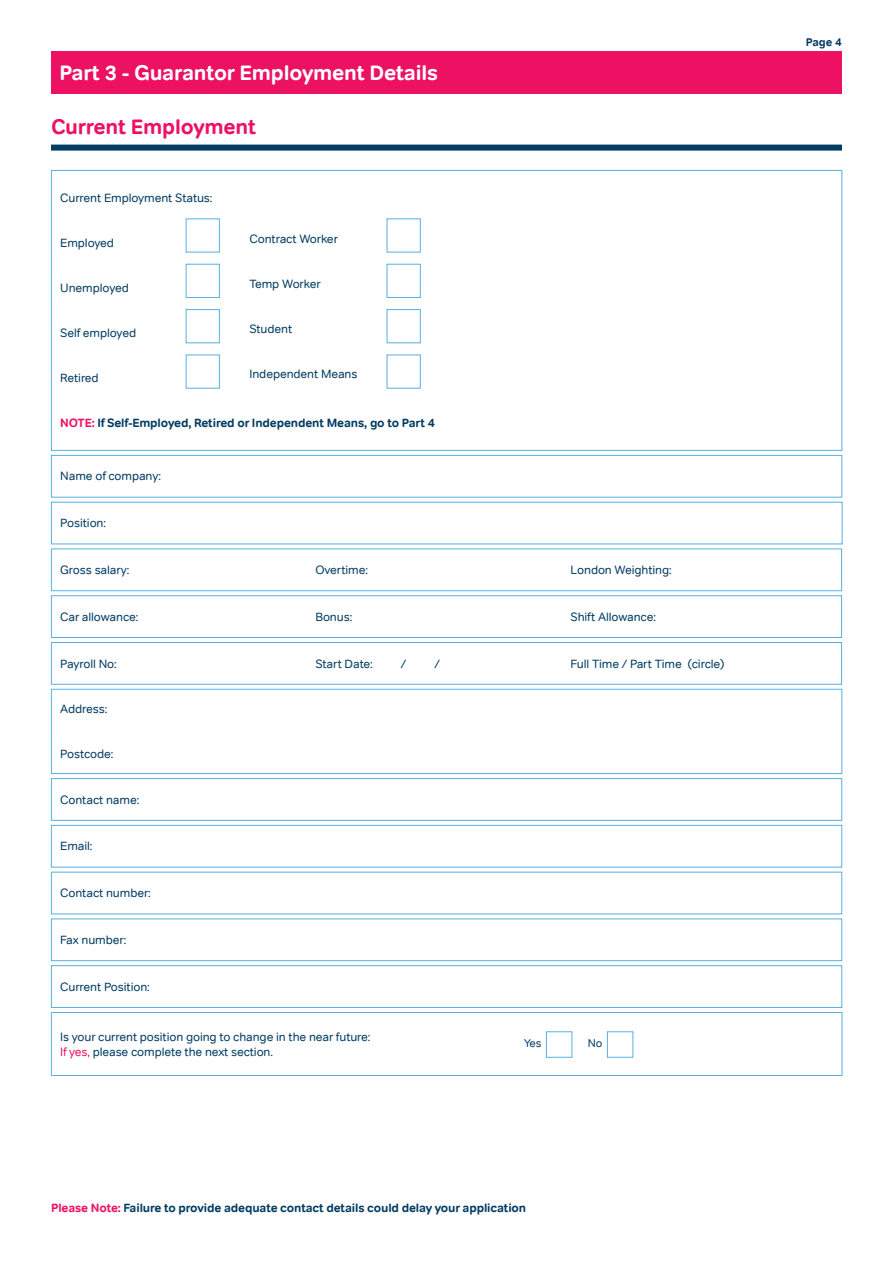
<style>
.page{position:relative;width:893px;height:1263px;background:#fff}
.page>*{position:absolute;margin:0;border:0;box-sizing:border-box;transform-origin:0 0}
.t1{font:700 21px "Tondo";letter-spacing:-.01em;color:#fff}
.t2{font:700 21px "Tondo";letter-spacing:-.01em;color:#ec1163}
.Text_Box{font:12px/15px "Tondo";letter-spacing:-.01em;color:#023c63}
.Small_Print{font:700 12px "Tondo";letter-spacing:-.01em;color:#023c63}
.Text_Box-2{font:700 12px "Tondo";letter-spacing:-.01em;color:#023c63}
.t3{font:700 11.25px "Tondo";color:#023c63}
.Small_Print-2{font:11.25px "Tondo";color:#023c63}
.s1{color:#ec1163}
</style>
<div class="page">
<div style="left:51px;top:51px;width:791px;height:43px;background:#ec1163"></div>
<div style="left:51px;top:145px;width:791px;height:6px;background:#023c63"></div>
<div style="left:186px;top:309px;width:34px;height:34px;border:1px solid #57b0e2"></div>
<div style="left:186px;top:355px;width:34px;height:34px;border:1px solid #57b0e2"></div>
<div style="left:186px;top:218px;width:34px;height:34px;border:1px solid #57b0e2"></div>
<div style="left:186px;top:264px;width:34px;height:34px;border:1px solid #57b0e2"></div>
<div style="left:387px;top:309px;width:34px;height:34px;border:1px solid #57b0e2"></div>
<div style="left:387px;top:355px;width:34px;height:34px;border:1px solid #57b0e2"></div>
<div style="left:387px;top:218px;width:34px;height:34px;border:1px solid #57b0e2"></div>
<div style="left:387px;top:264px;width:34px;height:34px;border:1px solid #57b0e2"></div>
<div style="left:51px;top:689px;width:791px;height:85px;border:1px solid #57b0e2"></div>
<div style="left:51px;top:455px;width:791px;height:42px;border:1px solid #57b0e2"></div>
<div style="left:51px;top:502px;width:791px;height:42px;border:1px solid #57b0e2"></div>
<div style="left:51px;top:549px;width:791px;height:42px;border:1px solid #57b0e2"></div>
<div style="left:51px;top:778px;width:791px;height:43px;border:1px solid #57b0e2"></div>
<div style="left:51px;top:595px;width:791px;height:43px;border:1px solid #57b0e2"></div>
<div style="left:51px;top:642px;width:791px;height:43px;border:1px solid #57b0e2"></div>
<div style="left:51px;top:825px;width:791px;height:42px;border:1px solid #57b0e2"></div>
<div style="left:51px;top:872px;width:791px;height:42px;border:1px solid #57b0e2"></div>
<div style="left:51px;top:918px;width:791px;height:43px;border:1px solid #57b0e2"></div>
<div style="left:51px;top:965px;width:791px;height:43px;border:1px solid #57b0e2"></div>
<div style="left:51px;top:1012px;width:791px;height:64px;border:1px solid #57b0e2"></div>
<div style="left:607px;top:1031px;width:26px;height:27px;border:1px solid #57b0e2"></div>
<div style="left:546px;top:1031px;width:26px;height:27px;border:1px solid #57b0e2"></div>
<p class="t1" style="left:60px;top:59px;width:380px">Part 3 - Guarantor Employment Details</p>
<p class="t2" style="left:51px;top:114px;width:207px">Current Employment</p>
<p class="Text_Box" style="left:60px;top:190px;width:154px">Current Employment Status:</p>
<p class="Text_Box" style="left:60px;top:235px;width:55px">Employed</p>
<p class="Text_Box" style="left:60px;top:280px;width:70px">Unemployed</p>
<p class="Text_Box" style="left:60px;top:325px;width:77px">Self employed</p>
<p class="Text_Box" style="left:60px;top:370px;width:40px">Retired</p>
<p class="Text_Box-2" style="left:60px;top:416px;width:376px"><span class="s1">NOTE:</span> If Self-Employed, Retired or Independent Means, go to Part 4</p>
<p class="Text_Box" style="left:250px;top:231px;width:90px">Contract Worker</p>
<p class="Text_Box" style="left:250px;top:276px;width:73px">Temp Worker</p>
<p class="Text_Box" style="left:250px;top:321px;width:44px">Student</p>
<p class="Text_Box" style="left:250px;top:366px;width:110px">Independent Means</p>
<p class="Text_Box" style="left:60px;top:469px;width:102px">Name of company:</p>
<p class="Text_Box" style="left:60px;top:516px;width:47px">Position:</p>
<p class="Text_Box" style="left:60px;top:562px;width:71px">Gross salary:</p>
<p class="Text_Box" style="left:315px;top:562px;width:54px">Overtime:</p>
<p class="Text_Box" style="left:571px;top:562px;width:103px">London Weighting:</p>
<p class="Text_Box" style="left:60px;top:609px;width:80px">Car allowance:</p>
<p class="Text_Box" style="left:315px;top:609px;width:38px">Bonus:</p>
<p class="Text_Box" style="left:571px;top:609px;width:87px">Shift Allowance:</p>
<p class="Text_Box" style="left:60px;top:656px;width:58px">Payroll No:</p>
<p class="Text_Box" style="left:315px;top:656px;width:59px">Start Date:</p>
<p class="Text_Box" style="left:401px;top:656px;width:7px">/</p>
<p class="Text_Box" style="left:434px;top:656px;width:7px">/</p>
<p class="Text_Box" style="left:571px;top:656px;width:156px">Full Time / Part Time (circle)</p>
<p class="Text_Box" style="left:60px;top:701px;width:49px">Address:</p>
<p class="Text_Box" style="left:60px;top:746px;width:55px">Postcode:</p>
<p class="Text_Box" style="left:60px;top:792px;width:81px">Contact name:</p>
<p class="Text_Box" style="left:60px;top:839px;width:34px">Email:</p>
<p class="Text_Box" style="left:60px;top:886px;width:92px">Contact number:</p>
<p class="Text_Box" style="left:60px;top:932px;width:67px">Fax number:</p>
<p class="Text_Box" style="left:60px;top:979px;width:91px">Current Position:</p>
<p class="Text_Box" style="left:60px;top:1029px;width:312px">Is your current position going to change in the near future:<br><span class="s1">If yes,</span> please complete the next section.</p>
<p class="Small_Print-2" style="left:524px;top:1037px;width:19px">Yes</p>
<p class="Small_Print-2" style="left:588px;top:1037px;width:16px">No</p>
<p class="Small_Print" style="left:51px;top:1201px;width:477px"><span class="s1">Please Note:</span> Failure to provide adequate contact details could delay your application</p>
<p class="t3" style="left:806px;top:35px;width:38px">Page 4</p>
</div>
